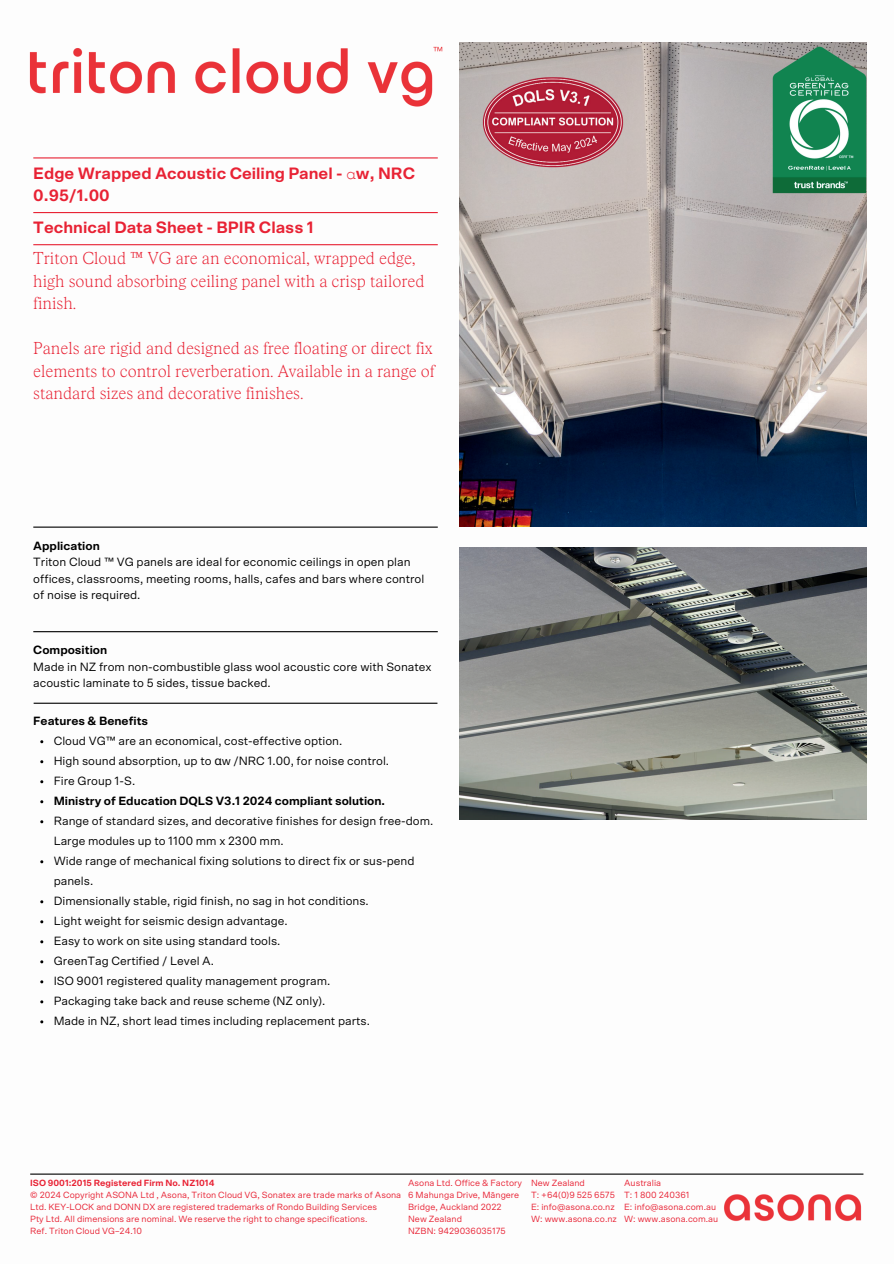
<style>
.page{position:relative;width:894px;height:1264px;background:#fff}
.page>*{position:absolute;margin:0;border:0;box-sizing:border-box;transform-origin:0 0}
.t1{font:100 16.5px/22.5px "Ryhmes Text";color:#e82234}
.t2{font:700 16.5px/22.5px "Scto Grotesk A";color:#e82234}
.t3{font:12px/20px "Scto Grotesk A";color:#000}
.t4{font:700 12px "Scto Grotesk A";color:#000}
.t5{font:9px/12px "Scto Grotesk A";color:#e82234}
.t6{font:700 9px "Scto Grotesk A";color:#e82234}
.s1{font-family:"Free Mono";font-weight:400}
.s2{font-family:"Noto Sans"}
</style>
<div class="page">
<hr style="left:33px;top:157px;width:404px;height:1px;background:#e82234">
<hr style="left:34px;top:702px;width:403px;height:1px;background:#000">
<hr style="left:33px;top:244px;width:404px;height:1px;background:#e82234">
<hr style="left:33px;top:212px;width:404px;height:1px;background:#e82234">
<hr style="left:33px;top:526px;width:404px;height:1px;background:#000">
<hr style="left:33px;top:631px;width:404px;height:1px;background:#000">
<img style="left:460px;top:42px;width:406px;height:484px">
<img style="left:460px;top:548px;width:406px;height:271px">
<img style="left:29px;top:42px;width:431px;height:90px">
<img style="left:483px;top:75px;width:140px;height:95px">
<img style="left:768px;top:42px;width:98px;height:155px">
<hr style="left:30px;top:1173px;width:833px;height:1px;background:#000">
<img style="left:724px;top:1194px;width:138px;height:28px">
<h1 class="t2" style="left:33px;top:161px;width:383px">Edge Wrapped Acoustic Ceiling Panel - <span class="s1">⍺</span>w, NRC<br>0.95/1.00</h1>
<h1 class="t2" style="left:33px;top:216px;width:282px">Technical Data Sheet - BPIR Class 1</h1>
<h1 class="t1" style="left:33px;top:246px;width:392px">Triton Cloud ™ VG are an economical, wrapped edge, high sound absorbing ceiling panel with a crisp tailored finish.</h1>
<h1 class="t1" style="left:33px;top:336px;width:403px;text-align:justify">Panels are rigid and designed as free floating or direct fix elements to control reverberation. Available in a range of standard sizes and decorative finishes.</h1>
<p class="t4" style="left:33px;top:538px;width:68px">Application</p>
<p class="t3" style="left:33px;top:553px;width:392px;line-height:16.5px">Triton Cloud ™ VG panels are ideal for economic ceilings in open plan offices, classrooms, meeting rooms, halls, cafes and bars where control of noise is required.</p>
<p class="t4" style="left:33px;top:642px;width:75px">Composition</p>
<p class="t3" style="left:33px;top:658px;width:400px;line-height:16.5px">Made in NZ from non-combustible glass wool acoustic core with Sonatex acoustic laminate to 5 sides, tissue backed.</p>
<p class="t4" style="left:33px;top:713px;width:116px">Features &amp; Benefits</p>
<p class="t3" style="left:54px;top:731px;width:337px">Cloud VG™ are an economical, cost-effective option.<br>High sound absorption, up to <span class="s2">α</span>w /NRC 1.00, for noise control.<br>Fire Group 1-S.</p>
<p class="t4" style="left:54px;top:793px;width:333px">Ministry of Education DQLS V3.1 2024 compliant solution.</p>
<p class="t3" style="left:54px;top:811px;width:381px">Range of standard sizes, and decorative finishes for design free-dom.<br>Large modules up to 1100 mm x 2300 mm.<br>Wide range of mechanical fixing solutions to direct fix or sus-pend panels.<br>Dimensionally stable, rigid finish, no sag in hot conditions.<br>Light weight for seismic design advantage.<br>Easy to work on site using standard tools.<br>GreenTag Certified / Level A.<br>ISO 9001 registered quality management program.<br>Packaging take back and reuse scheme (NZ only).<br>Made in NZ, short lead times including replacement parts.</p>
<p class="t6" style="left:30px;top:1177px;width:186px">ISO 9001:2015 Registered Firm No. NZ1014</p>
<p class="t5" style="left:30px;top:1189px;width:372px">© 2024 Copyright ASONA Ltd , Asona, Triton Cloud VG, Sonatex are trade marks of Asona Ltd. KEY-LOCK and DONN DX are registered trademarks of Rondo Building Services<br>Pty Ltd. All dimensions are nominal. We reserve the right to change specifications.<br>Ref. Triton Cloud VG–24.10</p>
<p class="t5" style="left:408px;top:1177px;width:115px">Asona Ltd. Office &amp; Factory<br>6 Mahunga Drive, Māngere<br>Bridge, Auckland 2022<br>New Zealand<br>NZBN: 9429036035175</p>
<p class="t5" style="left:531px;top:1177px;width:87px">New Zealand<br>T: +64(0)9 525 6575<br>E: info@asona.co.nz<br>W: www.asona.co.nz</p>
<p class="t5" style="left:624px;top:1177px;width:96px">Australia<br>T: 1 800 240361<br>E: info@asona.com.au<br>W: www.asona.com.au</p>
</div>
